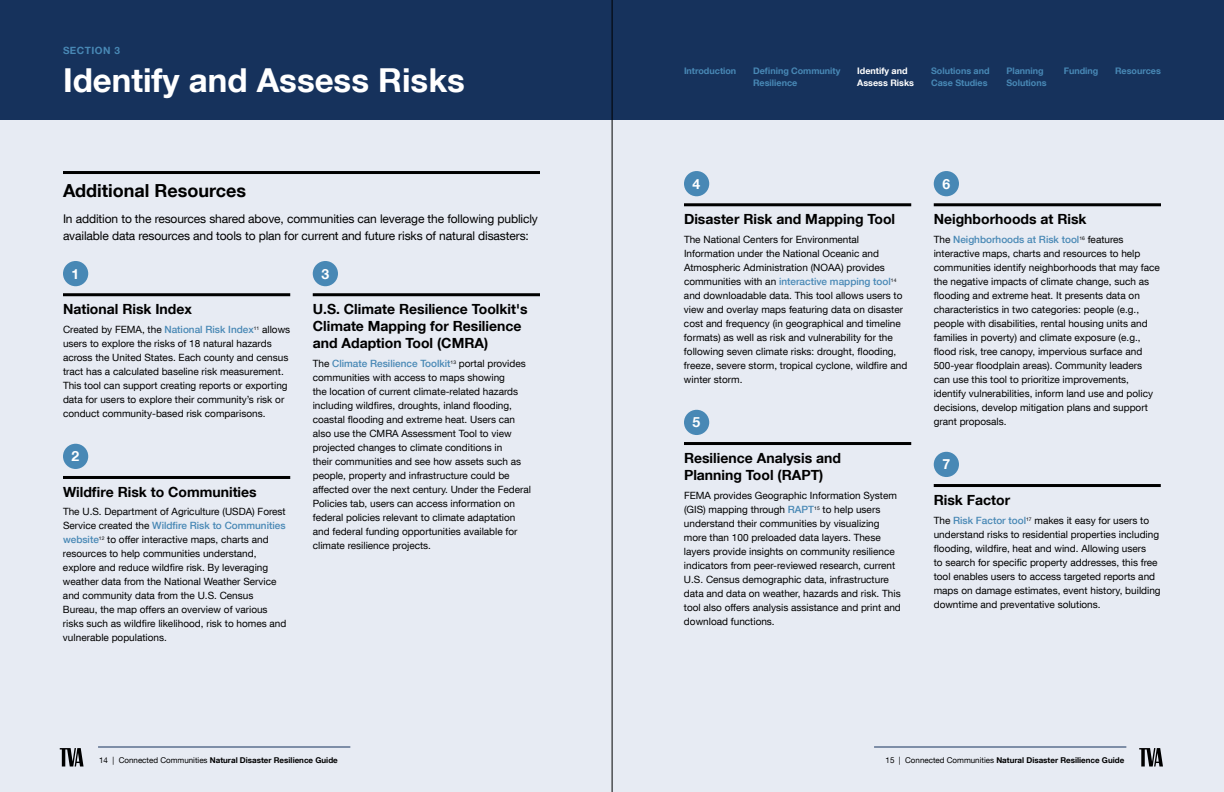
<style>
.page{position:relative;width:1224px;height:792px;background:#fff}
.page>*{position:absolute;margin:0;border:0;box-sizing:border-box;transform-origin:0 0}
.t1{font:700 33px "Helvetica Neue LT Com";color:#fff}
.t2{font:700 18px "Helvetica Neue LT Com";color:#000}
.t3{font:700 14px/17px "Helvetica Neue LT Com";color:#000}
.t4{font:700 14px "Helvetica Neue LT Com";color:#fff}
.t5{font:12px/17px "Helvetica Neue LT Com";letter-spacing:-.01em;color:#000}
.t6{font:10px/14px "Helvetica Neue LT Com";color:#000}
.t7{font:700 10px "Helvetica Neue LT Com";letter-spacing:.05em;color:#4888b5}
.t8{font:700 9px/12px "Helvetica Neue LT Com";color:#4888b5}
.t9{font:700 9px "Helvetica Neue LT Com";color:#fff}
.t10{font:700 8px "Helvetica Neue LT Com";color:#000}
.s1{font-weight:500;color:#4888b5}
.s2{font-weight:400}
</style>
<div class="page">
<div style="left:0;top:0;width:1224px;height:120px;background:#16325c"></div>
<div style="left:0;top:120px;width:1224px;height:672px;background:#e7ebf3"></div>
<hr style="left:63px;top:171px;width:477px;height:3px;background:#000">
<hr style="left:313px;top:293px;width:227px;height:3px;background:#000">
<div style="left:313px;top:261px;width:25px;height:25px;background:#4888b5;border-radius:50%"></div>
<hr style="left:684px;top:203px;width:227px;height:3px;background:#000">
<div style="left:684px;top:171px;width:25px;height:25px;background:#4888b5;border-radius:50%"></div>
<hr style="left:684px;top:442px;width:227px;height:3px;background:#000">
<div style="left:684px;top:410px;width:25px;height:25px;background:#4888b5;border-radius:50%"></div>
<hr style="left:934px;top:203px;width:227px;height:3px;background:#000">
<div style="left:934px;top:171px;width:25px;height:25px;background:#4888b5;border-radius:50%"></div>
<hr style="left:934px;top:484px;width:227px;height:3px;background:#000">
<div style="left:934px;top:452px;width:25px;height:25px;background:#4888b5;border-radius:50%"></div>
<hr style="left:63px;top:293px;width:227px;height:3px;background:#000">
<div style="left:63px;top:261px;width:25px;height:25px;background:#4888b5;border-radius:50%"></div>
<hr style="left:63px;top:476px;width:227px;height:3px;background:#000">
<div style="left:63px;top:444px;width:25px;height:25px;background:#4888b5;border-radius:50%"></div>
<hr style="left:98px;top:746px;width:252px;height:2px;background:#16325c">
<hr style="left:874px;top:746px;width:252px;height:2px;background:#16325c">
<svg style="left:60px;top:748px;width:24px;height:19px"></svg>
<svg style="left:1139px;top:748px;width:24px;height:19px"></svg>
<hr style="left:612px;top:0;width:1px;height:792px;background:#000">
<p class="t7" style="left:63px;top:44px;width:58px">SECTION 3</p>
<h1 class="t1" style="left:63px;top:59px;width:404px">Identify and Assess Risks</h1>
<h2 class="t2" style="left:63px;top:179px;width:185px">Additional Resources</h2>
<p class="t5" style="left:63px;top:209px;width:476px">In addition to the resources shared above, communities can leverage the following publicly available data resources and tools to plan for current and future risks of natural disasters:</p>
<h3 class="t4" style="left:72px;top:265px;width:9px">1</h3>
<h3 class="t3" style="left:63px;top:300px;width:131px">National Risk Index</h3>
<p class="t6" style="left:63px;top:322px;width:229px">Created by FEMA, the <span class="s1">National Risk Index</span><sup>11</sup> allows users to explore the risks of 18 natural hazards across the United States. Each county and census tract has a calculated baseline risk measurement.<br>This tool can support creating reports or exporting data for users to explore their community’s risk or conduct community-based risk comparisons.</p>
<h3 class="t4" style="left:72px;top:448px;width:9px">2</h3>
<h3 class="t3" style="left:63px;top:483px;width:195px">Wildfire Risk to Communities</h3>
<p class="t6" style="left:63px;top:505px;width:225px">The U.S. Department of Agriculture (USDA) Forest Service created the <span class="s1">Wildfire Risk to Communities website</span><sup>12</sup> to offer interactive maps, charts and resources to help communities understand, explore and reduce wildfire risk. By leveraging weather data from the National Weather Service and community data from the U.S. Census Bureau, the map offers an overview of various risks such as wildfire likelihood, risk to homes and vulnerable populations.</p>
<h3 class="t4" style="left:321px;top:265px;width:9px">3</h3>
<h3 class="t3" style="left:313px;top:300px;width:216px">U.S. Climate Resilience Toolkit's<br>Climate Mapping for Resilience and Adaption Tool (CMRA)</h3>
<p class="t6" style="left:313px;top:356px;width:220px">The <span class="s1">Climate Resilience Toolkit</span><sup>13</sup> portal provides communities with access to maps showing<br>the location of current climate-related hazards including wildfires, droughts, inland flooding, coastal flooding and extreme heat. Users can also use the CMRA Assessment Tool to view projected changes to climate conditions in<br>their communities and see how assets such as people, property and infrastructure could be affected over the next century. Under the Federal Policies tab, users can access information on federal policies relevant to climate adaptation and federal funding opportunities available for climate resilience projects.</p>
<p class="t8" style="left:684px;top:64px;width:54px">Introduction</p>
<p class="t8" style="left:753px;top:64px;width:89px">Defining Community<br>Resilience</p>
<p class="t8" style="left:931px;top:64px;width:60px">Solutions and<br>Case Studies</p>
<p class="t8" style="left:1006px;top:64px;width:42px">Planning<br>Solutions</p>
<p class="t9" style="left:857px;top:65px;width:52px">Identify and</p>
<p class="t8" style="left:1064px;top:64px;width:36px">Funding</p>
<p class="t8" style="left:1115px;top:64px;width:47px">Resources</p>
<p class="t9" style="left:857px;top:77px;width:58px">Assess Risks</p>
<h3 class="t4" style="left:693px;top:175px;width:9px">4</h3>
<h3 class="t3" style="left:684px;top:210px;width:213px">Disaster Risk and Mapping Tool</h3>
<p class="t6" style="left:684px;top:232px;width:225px">The National Centers for Environmental Information under the National Oceanic and Atmospheric Administration (NOAA) provides communities with an <span class="s1">interactive mapping tool</span><sup>14 </sup>and downloadable data. This tool allows users to view and overlay maps featuring data on disaster cost and frequency (in geographical and timeline formats) as well as risk and vulnerability for the following seven climate risks: drought, flooding, freeze, severe storm, tropical cyclone, wildfire and winter storm.</p>
<h3 class="t4" style="left:693px;top:414px;width:9px">5</h3>
<h3 class="t3" style="left:684px;top:449px;width:159px">Resilience Analysis and<br>Planning Tool (RAPT)</h3>
<p class="t6" style="left:684px;top:488px;width:218px">FEMA provides Geographic Information System (GIS) mapping through <span class="s1">RAPT</span><sup>15</sup> to help users understand their communities by visualizing more than 100 preloaded data layers. These layers provide insights on community resilience indicators from peer-reviewed research, current U.S. Census demographic data, infrastructure data and data on weather, hazards and risk. This tool also offers analysis assistance and print and download functions.</p>
<h3 class="t4" style="left:942px;top:175px;width:9px">6</h3>
<h3 class="t3" style="left:934px;top:210px;width:154px">Neighborhoods at Risk</h3>
<p class="t6" style="left:934px;top:232px;width:228px">The <span class="s1">Neighborhoods at Risk tool</span><sup>16</sup> features interactive maps, charts and resources to help communities identify neighborhoods that may face the negative impacts of climate change, such as flooding and extreme heat. It presents data on characteristics in two categories: people (e.g., people with disabilities, rental housing units and families in poverty) and climate exposure (e.g., flood risk, tree canopy, impervious surface and 500-year floodplain areas). Community leaders can use this tool to prioritize improvements, identify vulnerabilities, inform land use and policy decisions, develop mitigation plans and support grant proposals.</p>
<h3 class="t4" style="left:942px;top:456px;width:9px">7</h3>
<h3 class="t3" style="left:934px;top:491px;width:78px">Risk Factor</h3>
<p class="t6" style="left:934px;top:513px;width:228px">The <span class="s1">Risk Factor tool</span><sup>17</sup> makes it easy for users to understand risks to residential properties including flooding, wildfire, heat and wind. Allowing users<br>to search for specific property addresses, this free tool enables users to access targeted reports and maps on damage estimates, event history, building downtime and preventative solutions.</p>
<p class="t10" style="left:99px;top:755px;width:240px"><span class="s2">14 | Connected Communities</span> Natural Disaster Resilience Guide</p>
<p class="t10" style="left:886px;top:755px;width:240px"><span class="s2">15 | Connected Communities</span> Natural Disaster Resilience Guide</p>
</div>
